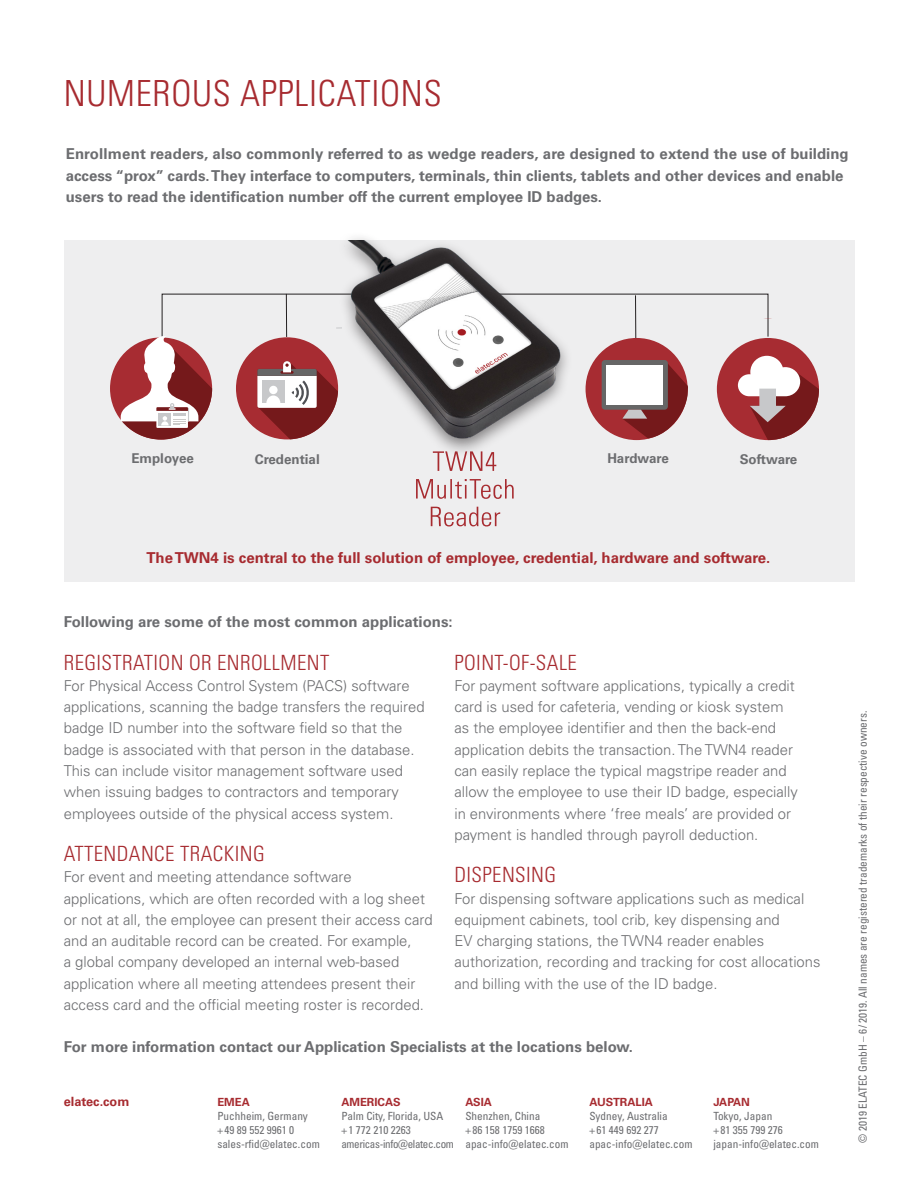
<style>
.page{position:relative;width:918px;height:1188px;background:#fff}
.page>*{position:absolute;margin:0;border:0;box-sizing:border-box;transform-origin:0 0}
.Subtitle{font:300 condensed 36px "Univers LT Pro";letter-spacing:.02em;color:#a72b30}
.Red_Subheadline{font:300 condensed 21px "Univers LT Pro";letter-spacing:.02em;color:#a72b30}
.Copy{font:300 15px/21.3px "Univers LT Pro 45";color:#6c6d70}
.Intro{font:700 15px/21.3px "Univers LT Pro 65";color:#6c6d70}
.Intro-2{font:700 15px "Univers LT Pro 65";color:#a72b30}
.Diagram_Text{font:700 13.5px "Univers LT Pro 65";color:#6c6d70}
.t1{font:700 12.75px "Univers LT Pro 65";color:#a72b30}
.t2{font:condensed 11.25px/14.1px "Univers LT Pro";color:#6c6d70}
.t3{font:700 11.25px "Univers LT Pro 65";color:#a72b30}
</style>
<div class="page">
<div style="left:64px;top:241px;width:790px;height:341px;background:#eeeeef"></div>
<svg style="left:431px;top:507px;width:69px;height:20px"></svg>
<svg style="left:416px;top:479px;width:98px;height:20px"></svg>
<svg style="left:437px;top:457px;width:59px;height:14px"></svg>
<div style="left:337px;top:232px;width:236px;height:225px;background:#231f20;opacity:.55"></div>
<img style="left:344px;top:240px;width:225px;height:206px">
<hr style="left:286px;top:294px;width:1px;height:43px;background:#231f20">
<hr style="left:635px;top:295px;width:1px;height:43px;background:#231f20">
<div style="left:110px;top:337px;width:102px;height:103px;background:#a72c32;border-radius:50%"></div>
<svg style="left:121px;top:336px;width:91px;height:104px"></svg>
<div style="left:586px;top:338px;width:102px;height:102px;background:#a72c32;border-radius:50%"></div>
<div style="left:602px;top:360px;width:66px;height:50px;background:#666;border-radius:3px"></div>
<div style="left:607px;top:365px;width:56px;height:40px;background:#fff"></div>
<svg style="left:622px;top:360px;width:66px;height:78px"></svg>
<div style="left:236px;top:337px;width:102px;height:102px;background:#a72c32;border-radius:50%"></div>
<svg style="left:257px;top:361px;width:81px;height:78px"></svg>
<img style="left:292px;top:381px;width:19px;height:24px">
<div style="left:717px;top:338px;width:102px;height:102px;background:#a72c32;border-radius:50%"></div>
<svg style="left:738px;top:356px;width:81px;height:84px"></svg>
<p class="Subtitle" style="left:64px;top:69px;width:379px">NUMEROUS APPLICATIONS</p>
<p class="Intro" style="left:66px;top:143px;width:784px">Enrollment readers, also commonly referred to as wedge readers, are designed to extend the use of building access “prox” cards. They interface to computers, terminals, thin clients, tablets and other devices and enable users to read the identification number off the current employee ID badges.</p>
<p class="Diagram_Text" style="left:131px;top:448px;width:64px">Employee</p>
<p class="Diagram_Text" style="left:255px;top:449px;width:66px">Credential</p>
<p class="Diagram_Text" style="left:607px;top:449px;width:63px">Hardware</p>
<p class="Diagram_Text" style="left:740px;top:450px;width:59px">Software</p>
<p class="Intro-2" style="left:146px;top:548px;width:625px">The TWN4 is central to the full solution of employee, credential, hardware and software.</p>
<p class="Intro" style="left:64px;top:610px;width:390px">Following are some of the most common applications:</p>
<p class="Red_Subheadline" style="left:64px;top:648px;width:267px">REGISTRATION OR ENROLLMENT</p>
<p class="Copy" style="left:64px;top:675px;width:362px">For Physical Access Control System (PACS) software applications, scanning the badge transfers the required badge ID number into the software field so that the badge is associated with that person in the database.<br>This can include visitor management software used when issuing badges to contractors and temporary employees outside of the physical access system.</p>
<p class="Red_Subheadline" style="left:64px;top:839px;width:202px">ATTENDANCE TRACKING</p>
<p class="Copy" style="left:64px;top:866px;width:370px">For event and meeting attendance software applications, which are often recorded with a log sheet or not at all, the employee can present their access card and an auditable record can be created. For example,<br>a global company developed an internal web-based application where all meeting attendees present their access card and the official meeting roster is recorded.</p>
<p class="Red_Subheadline" style="left:454px;top:648px;width:124px">POINT-OF-SALE</p>
<p class="Copy" style="left:454px;top:675px;width:345px">For payment software applications, typically a credit card is used for cafeteria, vending or kiosk system as the employee identifier and then the back-end application debits the transaction. The TWN4 reader can easily replace the typical magstripe reader and allow the employee to use their ID badge, especially in environments where ‘free meals’ are provided or payment is handled through payroll deduction.</p>
<p class="Red_Subheadline" style="left:454px;top:861px;width:103px">DISPENSING</p>
<p class="Copy" style="left:454px;top:887px;width:368px">For dispensing software applications such as medical equipment cabinets, tool crib, key dispensing and<br>EV charging stations, the TWN4 reader enables authorization, recording and tracking for cost allocations and billing with the use of the ID badge.</p>
<p class="Intro" style="left:64px;top:1036px;width:571px">For more information contact our Application Specialists at the locations below.</p>
<p class="t1" style="left:64px;top:1092px;width:67px">elatec.com</p>
<p class="t3" style="left:217px;top:1094px;width:34px">EMEA</p>
<p class="t2" style="left:217px;top:1108px;width:104px">Puchheim, Germany<br>+ 49 89 552 9961 0 sales-rfid@elatec.com</p>
<p class="t3" style="left:341px;top:1094px;width:61px">AMERICAS</p>
<p class="t2" style="left:341px;top:1108px;width:114px">Palm City, Florida, USA +1 772 210 2263 americas-info@elatec.com</p>
<p class="t3" style="left:465px;top:1094px;width:28px">ASIA</p>
<p class="t2" style="left:465px;top:1108px;width:105px">Shenzhen, China<br>+86 158 1759 1668 apac-info@elatec.com</p>
<p class="t3" style="left:589px;top:1094px;width:65px">AUSTRALIA</p>
<p class="t2" style="left:589px;top:1108px;width:105px">Sydney, Australia<br>+61 449 692 277 apac-info@elatec.com</p>
<p class="t3" style="left:713px;top:1094px;width:38px">JAPAN</p>
<p class="t2" style="left:713px;top:1108px;width:107px">Tokyo, Japan<br>+ 81 355 799 276 japan-info@elatec.com</p>
<p class="t2" style="left:855px;top:1143px;width:434px;rotate:-90deg">© 2019 ELATEC GmbH – 6 / 2019. All names are registered trademarks of their respective owners.</p>
</div>
